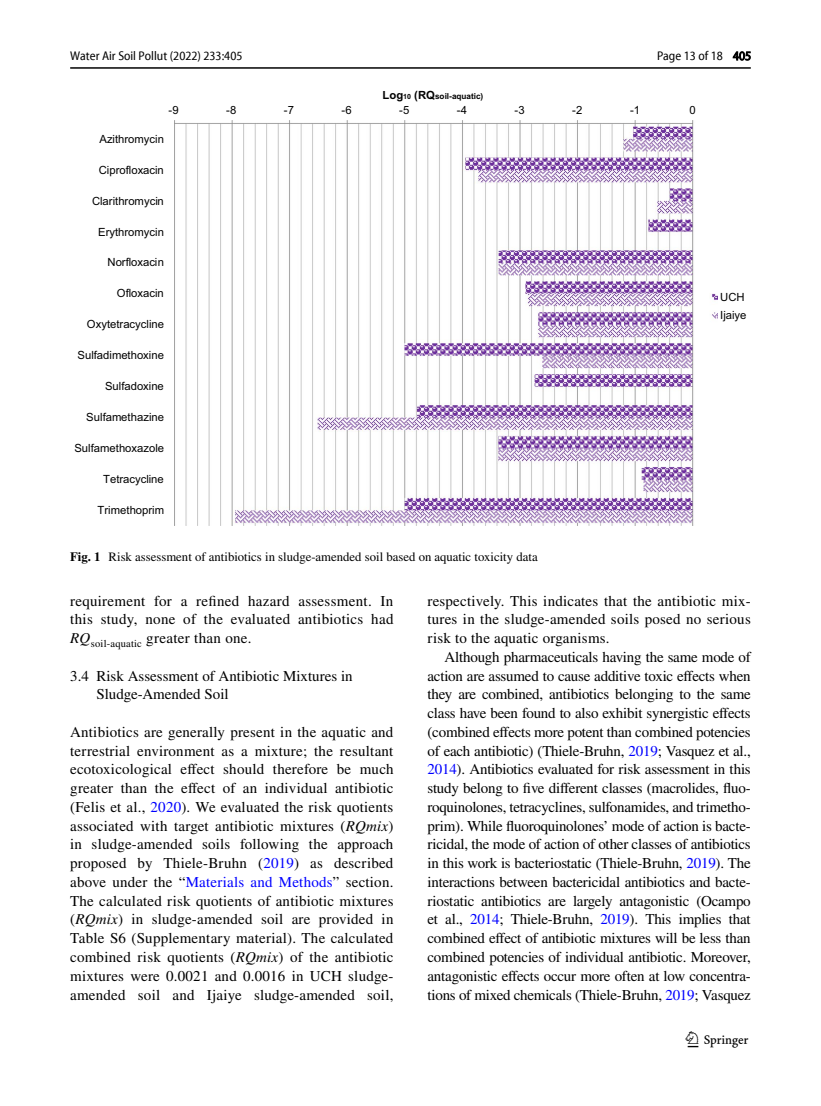
<style>
.page{position:relative;width:821px;height:1106px;background:#fff}
.page>*{position:absolute;margin:0;border:0;box-sizing:border-box;transform-origin:0 0}
.t1{font:22.5px "Springnew Regular 3";color:#000}
.t2{font:15px/18.8px "STIX";letter-spacing:.015em;color:#000;text-align:justify}
.t3{font:12.75px "STIX";color:#000}
.t4{font:semi-condensed 12.75px "Myriad Pro Unic";color:#000}
.t5{font:11.25px/18.6px "Arial";color:#000}
.t6{font:700 8.25px "Arial";letter-spacing:-.005em;color:#000}
.s1{font-size:11.25px}
.s2{font-size:7.05px}
.s3{font-weight:700}
.s4{font-style:italic}
.s5{color:#00f}
</style>
<div class="page">
<hr style="left:70px;top:67px;width:680px;height:2px;background:#000">
<img style="left:174px;top:121px;width:543px;height:404px">
<p class="t4" style="left:70px;top:51px;width:174px">Water Air Soil Pollut (2022) 233:405</p>
<p class="t6" style="left:382px;top:90px;width:102px"><span class="s1">Log</span><span class="s2">10</span> <span class="s1">(RQ</span>soil-aquatic)</p>
<p class="t4" style="left:657px;top:51px;width:96px">Page 13 of 18 405</p>
<p class="t5" style="left:169px;top:101px;width:12px">-9</p>
<p class="t5" style="left:226px;top:101px;width:12px">-8</p>
<p class="t5" style="left:284px;top:101px;width:12px">-7</p>
<p class="t5" style="left:341px;top:101px;width:12px">-6</p>
<p class="t5" style="left:399px;top:101px;width:12px">-5</p>
<p class="t5" style="left:457px;top:101px;width:12px">-4</p>
<p class="t5" style="left:514px;top:101px;width:12px">-3</p>
<p class="t5" style="left:572px;top:101px;width:12px">-2</p>
<p class="t5" style="left:630px;top:101px;width:12px">-1</p>
<p class="t5" style="left:689px;top:101px;width:8px">0</p>
<p class="t5" style="left:99px;top:129px;width:66px">Azithromycin</p>
<p class="t5" style="left:99px;top:160px;width:67px">Ciprofloxacin</p>
<p class="t5" style="left:92px;top:191px;width:73px">Clarithromycin</p>
<p class="t5" style="left:98px;top:222px;width:67px">Erythromycin</p>
<p class="t5" style="left:108px;top:253px;width:58px">Norfloxacin</p>
<p class="t5" style="left:117px;top:284px;width:48px">Ofloxacin</p>
<p class="t5" style="left:87px;top:315px;width:78px">Oxytetracycline</p>
<p class="t5" style="left:78px;top:346px;width:88px">Sulfadimethoxine</p>
<p class="t5" style="left:105px;top:377px;width:60px">Sulfadoxine</p>
<p class="t5" style="left:86px;top:407px;width:79px">Sulfamethazine</p>
<p class="t5" style="left:74px;top:438px;width:91px">Sulfamethoxazole</p>
<p class="t5" style="left:103px;top:469px;width:62px">Tetracycline</p>
<p class="t5" style="left:98px;top:500px;width:68px">Trimethoprim</p>
<p class="t3" style="left:70px;top:547px;width:469px"><span class="s3">Fig. 1</span> Risk assessment of antibiotics in sludge-amended soil based on aquatic toxicity data</p>
<p class="t5" style="left:720px;top:287px;width:28px">UCH<br>Ijaiye</p>
<p class="t2" style="left:70px;top:592px;width:325px">requirement for a refined hazard assessment. In this study, none of the evaluated antibiotics had <span class="s4">RQ</span><sub>soil-aquatic</sub> greater than one.</p>
<p class="t2" style="left:96px;top:667px;width:258px;text-indent:-26px">3.4 Risk Assessment of Antibiotic Mixtures in<br>Sludge‑Amended Soil</p>
<p class="t2" style="left:70px;top:723px;width:325px">Antibiotics are generally present in the aquatic and terrestrial environment as a mixture; the resultant ecotoxicological effect should therefore be much greater than the effect of an individual antibiotic (Felis et al., <span class="s5">2020</span>). We evaluated the risk quotients associated with target antibiotic mixtures (<span class="s4">RQmix</span>) in sludge-amended soils following the approach proposed by Thiele-Bruhn (<span class="s5">2019</span>) as described above under the “<span class="s5">Materials and Methods</span>” section.<br>The calculated risk quotients of antibiotic mixtures (<span class="s4">RQmix</span>) in sludge-amended soil are provided in Table S6 (Supplementary material). The calculated combined risk quotients (<span class="s4">RQmix</span>) of the antibiotic mixtures were 0.0021 and 0.0016 in UCH sludge&shy;amended soil and Ijaiye sludge-amended soil,</p>
<p class="t2" style="left:427px;top:592px;width:325px">respectively. This indicates that the antibiotic mix&shy;tures in the sludge-amended soils posed no serious risk to the aquatic organisms.</p>
<p class="t2" style="left:427px;top:648px;width:325px;text-indent:17px">Although pharmaceuticals having the same mode of action are assumed to cause additive toxic effects when they are combined, antibiotics belonging to the same class have been found to also exhibit synergistic effects (combined effects more potent than combined potencies of each antibiotic) (Thiele-Bruhn, <span class="s5">2019</span>; Vasquez et al., <span class="s5">2014</span>). Antibiotics evaluated for risk assessment in this study belong to five different classes (macrolides, fluo&shy;roquinolones, tetracyclines, sulfonamides, and trimetho&shy;prim). While fluoroquinolones’ mode of action is bacte&shy;ricidal, the mode of action of other classes of antibiotics in this work is bacteriostatic (Thiele-Bruhn, <span class="s5">2019</span>). The interactions between bactericidal antibiotics and bacte&shy;riostatic antibiotics are largely antagonistic (Ocampo et al., <span class="s5">2014</span>; Thiele-Bruhn, <span class="s5">2019</span>). This implies that combined effect of antibiotic mixtures will be less than combined potencies of individual antibiotic. Moreover, antagonistic effects occur more often at low concentra&shy;tions of mixed chemicals (Thiele-Bruhn, <span class="s5">2019</span>; Vasquez</p>
<h1 class="t1" style="left:687px;top:1031px;width:62px">1 3</h1>
</div>
